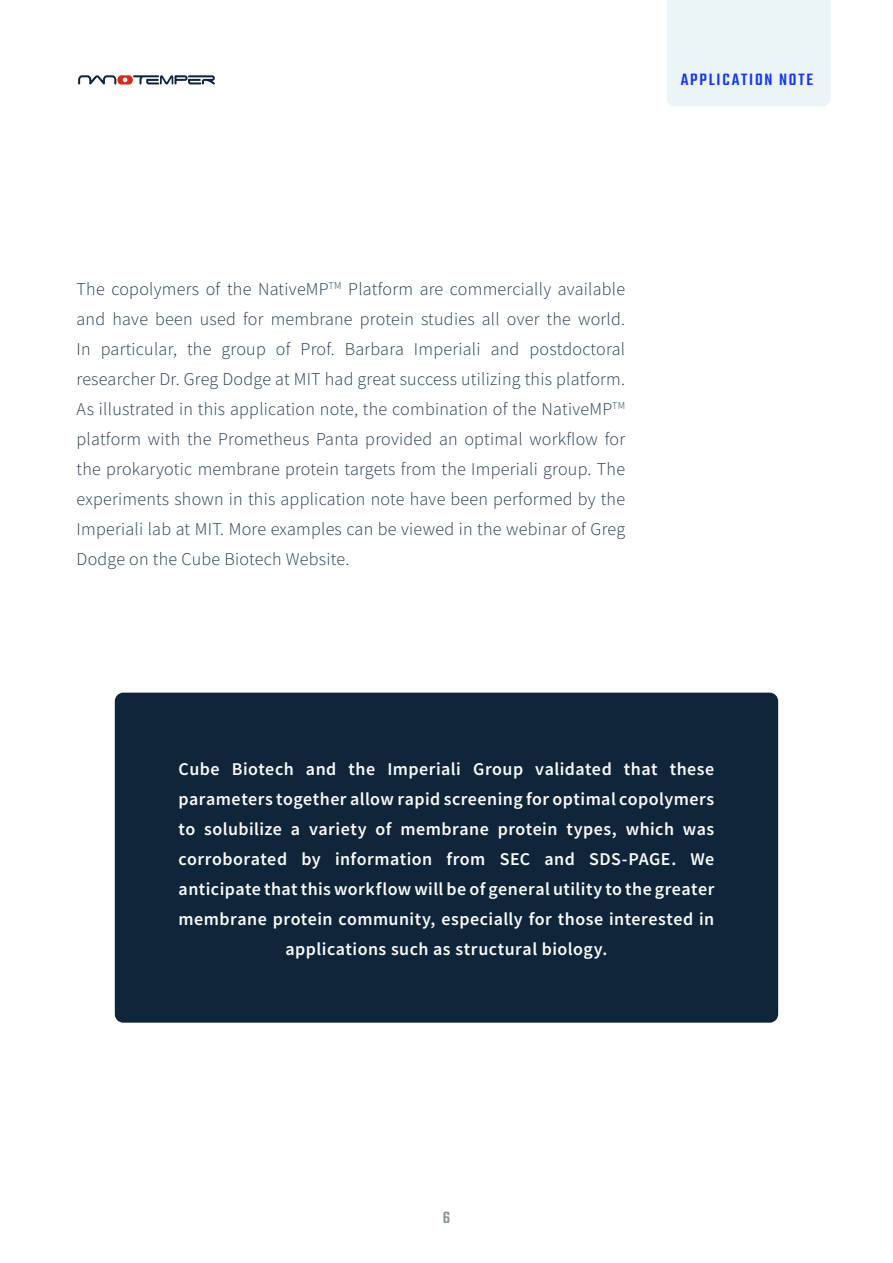
<style>
.page{position:relative;width:893px;height:1263px;background:#fff}
.page>*{position:absolute;margin:0;border:0;box-sizing:border-box;transform-origin:0 0}
.P1{font:300 18px/30px "Source Sans Pro";letter-spacing:.015em;color:#263b4f;text-align:justify}
.t1{font:600 18px/30px "Source Sans Pro";letter-spacing:.025em;color:#fafafa;text-align:center}
.t2{font:500 18px "Teko";letter-spacing:.1em;color:#1436ff}
.t3{font:500 18px "Teko";color:#8b9494}
</style>
<div class="page">
<div style="left:667px;top:0;width:164px;height:106px;background:#ebf5f7"></div>
<svg style="left:78px;top:75px;width:137px;height:10px"></svg>
<div style="left:115px;top:693px;width:663px;height:330px;background:#0e253a;border-radius:9px"></div>
<p class="t2" style="left:681px;top:69px;width:134px">APPLICATION NOTE</p>
<p class="P1" style="left:77px;top:274px;width:550px">The copolymers of the NativeMP<sup>TM</sup> Platform are commercially available and have been used for membrane protein studies all over the world.<br>In particular, the group of Prof. Barbara Imperiali and postdoctoral researcher Dr. Greg Dodge at MIT had great success utilizing this platform.<br>As illustrated in this application note, the combination of the NativeMP<sup>TM </sup>platform with the Prometheus Panta provided an optimal workflow for the prokaryotic membrane protein targets from the Imperiali group. The experiments shown in this application note have been performed by the Imperiali lab at MIT. More examples can be viewed in the webinar of Greg Dodge on the Cube Biotech Website.</p>
<p class="t1" style="left:179px;top:754px;width:537px">Cube Biotech and the Imperiali Group validated that these parameters together allow rapid screening for optimal copolymers to solubilize a variety of membrane protein types, which was corroborated by information from SEC and SDS-PAGE. We anticipate that this workflow will be of general utility to the greater membrane protein community, especially for those interested in applications such as structural biology.</p>
<p class="t3" style="left:443px;top:1207px;width:9px">6</p>
</div>
